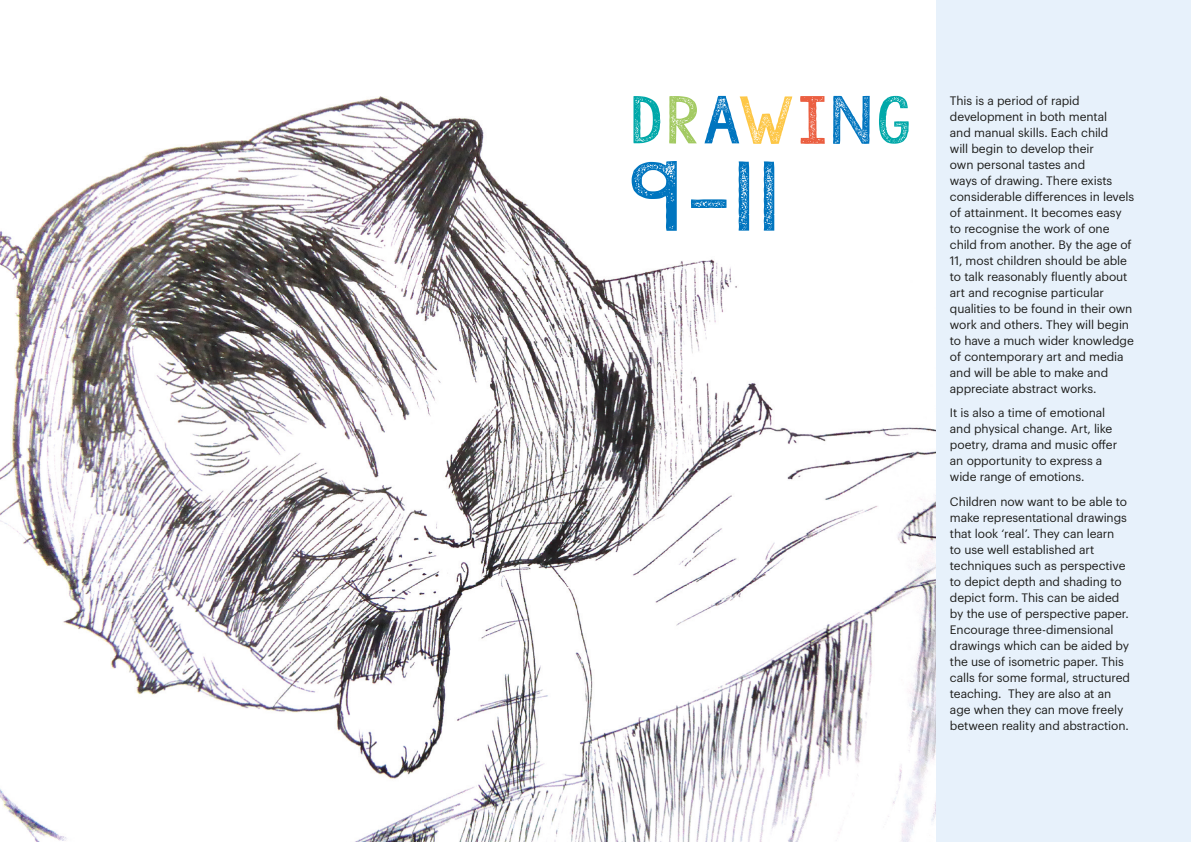
<style>
.page{position:relative;width:1191px;height:842px;background:#fff}
.page>*{position:absolute;margin:0;border:0;box-sizing:border-box;transform-origin:0 0}
.t1{font:78.8px "KG Allof Me";color:#0075bf;scale:1.3 1}
.t2{font:53.3px "KG Allof Me";letter-spacing:.03em;color:#00a8a9;scale:1.3 1}
.t3{font:12px/16px "Graphik";letter-spacing:-.005em;color:#1d1d1b}
.s1{color:#a3ca62}
.s2{color:#0075bf}
.s3{color:#fdc747}
.s4{color:#eb5e40}
</style>
<div class="page">
<div style="left:936px;top:0;width:255px;height:842px;background:#e7f1fb"></div>
<img style="left:0;top:96px;width:935px;height:746px">
<h2 class="t2" style="left:630px;top:85px;width:218px">D<span class="s1">R</span><span class="s2">A</span><span class="s3">W</span><span class="s4">I</span><span class="s2">N</span>G</h2>
<h1 class="t1" style="left:629px;top:144px;width:118px">9-11</h1>
<p class="t3" style="left:950px;top:91px;width:186px">This is a period of rapid development in both mental<br>and manual skills. Each child<br>will begin to develop their<br>own personal tastes and<br>ways of drawing. There exists considerable differences in levels of attainment. It becomes easy to recognise the work of one child from another. By the age of<br>11, most children should be able to talk reasonably fluently about art and recognise particular qualities to be found in their own work and others. They will begin to have a much wider knowledge of contemporary art and media and will be able to make and appreciate abstract works.</p>
<p class="t3" style="left:950px;top:404px;width:169px">It is also a time of emotional and physical change. Art, like poetry, drama and music offer an opportunity to express a wide range of emotions.</p>
<p class="t3" style="left:950px;top:492px;width:182px">Children now want to be able to make representational drawings that look ‘real’. They can learn<br>to use well established art techniques such as perspective to depict depth and shading to depict form. This can be aided by the use of perspective paper.<br>Encourage three-dimensional drawings which can be aided by the use of isometric paper. This calls for some formal, structured teaching. They are also at an age when they can move freely between reality and abstraction.</p>
</div>
